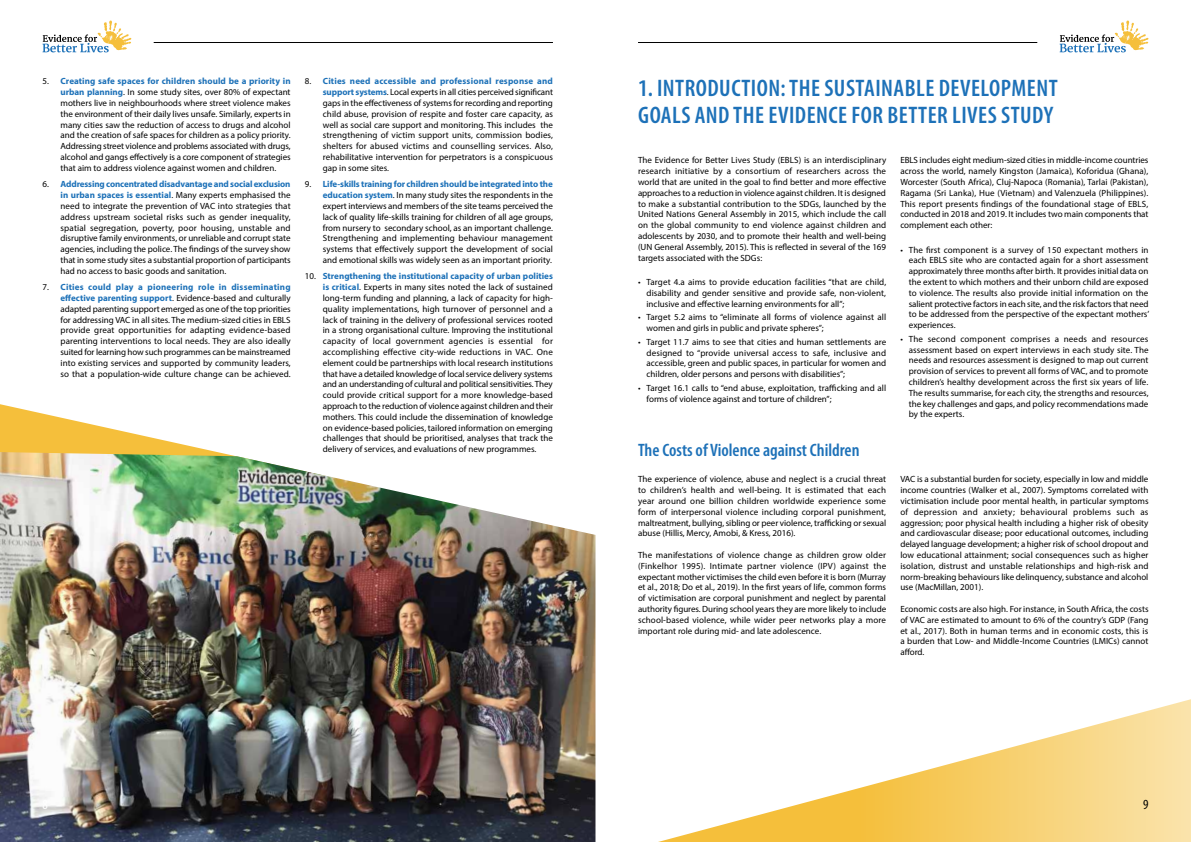
<style>
.page{position:relative;width:1191px;height:842px;background:#fff}
.page>*{position:absolute;margin:0;border:0;box-sizing:border-box;transform-origin:0 0}
.t1{font:600 condensed 24px/27px "Myriad Pro";letter-spacing:.02em;color:#1d71b8}
.t2{font:600 condensed 18px "Myriad Pro";color:#1d71b8}
.t3{font:condensed 14px "Myriad Pro";color:#fff}
.t4{font:condensed 14px "Myriad Pro";color:#000}
.t5{font:9px/10.8px "Myriad Pro";color:#000;text-align:justify}
.s1{font-weight:700;color:#1d71b8}
</style>
<div class="page">
<svg style="left:0;top:404px;width:217px;height:48px"></svg>
<img style="left:0;top:452px;width:595px;height:390px">
<svg style="left:658px;top:699px;width:533px;height:143px"></svg>
<svg style="left:1059px;top:21px;width:89px;height:31px"></svg>
<hr style="left:154px;top:42px;width:399px;height:1px;background:#000">
<hr style="left:638px;top:42px;width:399px;height:1px;background:#000">
<svg style="left:43px;top:21px;width:88px;height:31px"></svg>
<p class="t5" style="left:61px;top:76px;width:232px;text-indent:-18px">5. <span class="s1">Creating safe spaces for children should be a priority in urban planning</span>. In some study sites, over 80% of expectant mothers live in neighbourhoods where street violence makes the environment of their daily lives unsafe. Similarly, experts in many cities saw the reduction of access to drugs and alcohol and the creation of safe spaces for children as a policy priority.<br>Addressing street violence and problems associated with drugs, alcohol and gangs effectively is a core component of strategies that aim to address violence against women and children.</p>
<p class="t5" style="left:61px;top:179px;width:232px;text-indent:-18px">6. <span class="s1">Addressing concentrated disadvantage and social exclusion in urban spaces is essential</span>. Many experts emphasised the need to integrate the prevention of VAC into strategies that address upstream societal risks such as gender inequality, spatial segregation, poverty, poor housing, unstable and disruptive family environments, or unreliable and corrupt state agencies, including the police. The findings of the survey show that in some study sites a substantial proportion of participants had no access to basic goods and sanitation.</p>
<p class="t5" style="left:61px;top:282px;width:232px;text-indent:-18px">7. <span class="s1">Cities could play a pioneering role in disseminating effective parenting support</span>. Evidence-based and culturally adapted parenting support emerged as one of the top priorities for addressing VAC in all sites. The medium-sized cities in EBLS provide great opportunities for adapting evidence-based parenting interventions to local needs. They are also ideally suited for learning how such programmes can be mainstreamed into existing services and supported by community leaders, so that a population-wide culture change can be achieved.</p>
<p class="t5" style="left:323px;top:76px;width:232px;text-indent:-18px">8. <span class="s1">Cities need accessible and professional response and support systems</span>. Local experts in all cities perceived significant gaps in the effectiveness of systems for recording and reporting child abuse, provision of respite and foster care capacity, as well as social care support and monitoring. This includes the strengthening of victim support units, commission bodies, shelters for abused victims and counselling services. Also, rehabilitative intervention for perpetrators is a conspicuous gap in some sites.</p>
<p class="t5" style="left:323px;top:179px;width:232px;text-indent:-18px">9. <span class="s1">Life-skills training for children should be integrated into the education system</span>. In many study sites the respondents in the expert interviews and members of the site teams perceived the lack of quality life-skills training for children of all age groups, from nursery to secondary school, as an important challenge.<br>Strengthening and implementing behaviour management systems that effectively support the development of social and emotional skills was widely seen as an important priority.</p>
<p class="t5" style="left:323px;top:271px;width:232px;text-indent:-18px">10. <span class="s1">Strengthening the institutional capacity of urban polities is critical</span>. Experts in many sites noted the lack of sustained long-term funding and planning, a lack of capacity for high&shy;quality implementations, high turnover of personnel and a lack of training in the delivery of professional services rooted in a strong organisational culture. Improving the institutional capacity of local government agencies is essential for accomplishing effective city-wide reductions in VAC. One element could be partnerships with local research institutions that have a detailed knowledge of local service delivery systems and an understanding of cultural and political sensitivities. They could provide critical support for a more knowledge-based approach to the reduction of violence against children and their mothers. This could include the dissemination of knowledge on evidence-based policies, tailored information on emerging challenges that should be prioritised, analyses that track the delivery of services, and evaluations of new programmes.</p>
<h1 class="t1" style="left:638px;top:74px;width:421px">1. INTRODUCTION: THE SUSTAINABLE DEVELOPMENT<br>GOALS AND THE EVIDENCE FOR BETTER LIVES STUDY</h1>
<p class="t5" style="left:638px;top:155px;width:250px">The Evidence for Better Lives Study (EBLS) is an interdisciplinary research initiative by a consortium of researchers across the world that are united in the goal to find better and more effective approaches to a reduction in violence against children. It is designed to make a substantial contribution to the SDGs, launched by the United Nations General Assembly in 2015, which include the call on the global community to end violence against children and adolescents by 2030, and to promote their health and well-being (UN General Assembly, 2015). This is reflected in several of the 169 targets associated with the SDGs:</p>
<p class="t5" style="left:646px;top:276px;width:241px;text-indent:-9px">• Target 4.a aims to provide education facilities “that are child, disability and gender sensitive and provide safe, non-violent, inclusive and effective learning environments for all”;</p>
<p class="t5" style="left:646px;top:312px;width:241px;text-indent:-9px">• Target 5.2 aims to “eliminate all forms of violence against all women and girls in public and private spheres”;</p>
<p class="t5" style="left:646px;top:336px;width:241px;text-indent:-9px">• Target 11.7 aims to see that cities and human settlements are designed to “provide universal access to safe, inclusive and accessible, green and public spaces, in particular for women and children, older persons and persons with disabilities”;</p>
<p class="t5" style="left:646px;top:382px;width:241px;text-indent:-9px">• Target 16.1 calls to “end abuse, exploitation, trafficking and all forms of violence against and torture of children”;</p>
<h2 class="t2" style="left:638px;top:439px;width:223px">The Costs of Violence against Children</h2>
<p class="t5" style="left:638px;top:474px;width:250px">The experience of violence, abuse and neglect is a crucial threat to children’s health and well-being. It is estimated that each year around one billion children worldwide experience some form of interpersonal violence including corporal punishment, maltreatment, bullying, sibling or peer violence, trafficking or sexual abuse (Hillis, Mercy, Amobi, &amp; Kress, 2016).</p>
<p class="t5" style="left:638px;top:549px;width:250px">The manifestations of violence change as children grow older (Finkelhor 1995). Intimate partner violence (IPV) against the expectant mother victimises the child even before it is born (Murray et al., 2018; Do et al., 2019). In the first years of life, common forms of victimisation are corporal punishment and neglect by parental authority figures. During school years they are more likely to include school-based violence, while wider peer networks play a more important role during mid- and late adolescence.</p>
<p class="t5" style="left:900px;top:155px;width:250px">EBLS includes eight medium-sized cities in middle-income countries across the world, namely Kingston (Jamaica), Koforidua (Ghana), Worcester (South Africa), Cluj-Napoca (Romania), Tarlai (Pakistan), Ragama (Sri Lanka), Hue (Vietnam) and Valenzuela (Philippines).<br>This report presents findings of the foundational stage of EBLS, conducted in 2018 and 2019. It includes two main components that complement each other:</p>
<p class="t5" style="left:909px;top:244px;width:242px;text-indent:-9px">• The first component is a survey of 150 expectant mothers in each EBLS site who are contacted again for a short assessment approximately three months after birth. It provides initial data on the extent to which mothers and their unborn child are exposed to violence. The results also provide initial information on the salient protective factors in each site, and the risk factors that need to be addressed from the perspective of the expectant mothers’ experiences.</p>
<p class="t5" style="left:909px;top:333px;width:241px;text-indent:-9px">• The second component comprises a needs and resources assessment based on expert interviews in each study site. The needs and resources assessment is designed to map out current provision of services to prevent all forms of VAC, and to promote children’s healthy development across the first six years of life.<br>The results summarise, for each city, the strengths and resources, the key challenges and gaps, and policy recommendations made by the experts.</p>
<p class="t5" style="left:900px;top:474px;width:250px">VAC is a substantial burden for society, especially in low and middle income countries (Walker et al., 2007). Symptoms correlated with victimisation include poor mental health, in particular symptoms of depression and anxiety; behavioural problems such as aggression; poor physical health including a higher risk of obesity and cardiovascular disease; poor educational outcomes, including delayed language development; a higher risk of school dropout and low educational attainment; social consequences such as higher isolation, distrust and unstable relationships and high-risk and norm-breaking behaviours like delinquency, substance and alcohol use (MacMillan, 2001).</p>
<p class="t5" style="left:900px;top:603px;width:250px">Economic costs are also high. For instance, in South Africa, the costs of VAC are estimated to amount to 6% of the country’s GDP (Fang et al., 2017). Both in human terms and in economic costs, this is a burden that Low- and Middle-Income Countries (LMICs) cannot afford.</p>
<h3 class="t3" style="left:43px;top:796px;width:7px">8</h3>
<h3 class="t4" style="left:1143px;top:796px;width:7px">9</h3>
</div>
